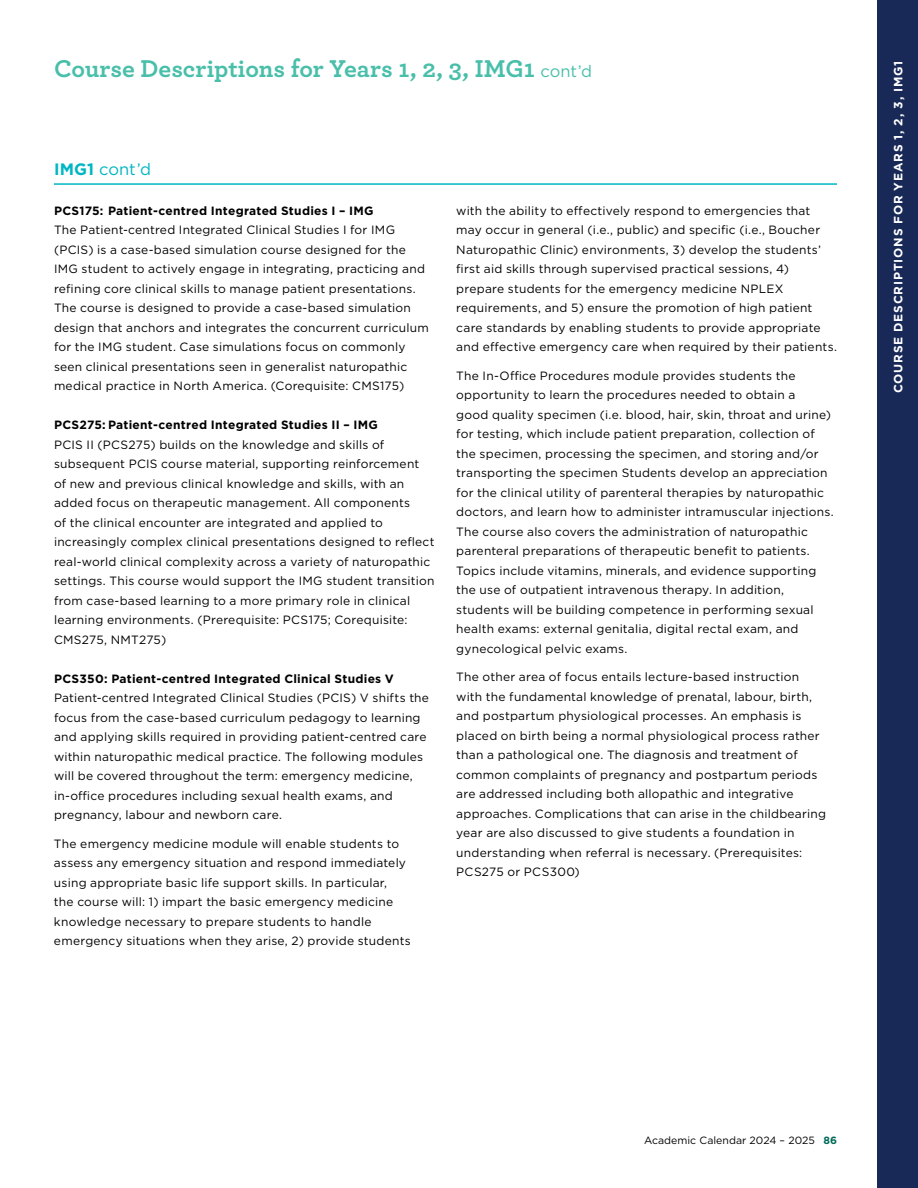
<style>
.page{position:relative;width:918px;height:1188px;background:#fff}
.page>*{position:absolute;margin:0;border:0;box-sizing:border-box;transform-origin:0 0}
.t1{font:700 25.5px "Archer";letter-spacing:-.005em;color:#49bfaa}
.t2{font:16.5px "Gotham";color:#00b6c2}
.t3{font:12px/19.5px "Gotham";letter-spacing:.02em;color:#000}
.t4{font:700 12px "Gotham";letter-spacing:.02em;color:#000}
.t5{font:700 12px "Gotham";letter-spacing:.075em;color:#fff}
.t6{font:10.5px "Gotham";letter-spacing:.005em;color:#000}
.s1{font-family:"Gotham";font-weight:400;font-size:16.5px}
.s2{font-weight:700}
.s3{font-weight:700;color:#006b59}
</style>
<div class="page">
<div style="left:878px;top:0;width:40px;height:1188px;background:#182957"></div>
<hr style="left:54px;top:183px;width:783px;height:2px;background:#00b6c2">
<h1 class="t1" style="left:54px;top:48px;width:540px">Course Descriptions for Years 1, 2, 3, IMG1 <span class="s1">cont’d</span></h1>
<h2 class="t2" style="left:54px;top:159px;width:98px"><span class="s2">IMG1</span> cont’d</h2>
<p class="t4" style="left:54px;top:202px;width:321px">PCS175: Patient-centred Integrated Studies I – IMG</p>
<p class="t3" style="left:54px;top:220px;width:376px">The Patient-centred Integrated Clinical Studies I for IMG (PCIS) is a case-based simulation course designed for the IMG student to actively engage in integrating, practicing and refining core clinical skills to manage patient presentations.<br>The course is designed to provide a case-based simulation design that anchors and integrates the concurrent curriculum for the IMG student. Case simulations focus on commonly seen clinical presentations seen in generalist naturopathic medical practice in North America. (Corequisite: CMS175)</p>
<p class="t4" style="left:54px;top:417px;width:325px">PCS275: Patient-centred Integrated Studies II – IMG</p>
<p class="t3" style="left:54px;top:434px;width:382px">PCIS II (PCS275) builds on the knowledge and skills of subsequent PCIS course material, supporting reinforcement<br>of new and previous clinical knowledge and skills, with an added focus on therapeutic management. All components<br>of the clinical encounter are integrated and applied to increasingly complex clinical presentations designed to reflect real-world clinical complexity across a variety of naturopathic settings. This course would support the IMG student transition from case-based learning to a more primary role in clinical learning environments. (Prerequisite: PCS175; Corequisite:<br>CMS275, NMT275)</p>
<p class="t4" style="left:54px;top:670px;width:341px">PCS350: Patient-centred Integrated Clinical Studies V</p>
<p class="t3" style="left:54px;top:688px;width:377px">Patient-centred Integrated Clinical Studies (PCIS) V shifts the focus from the case-based curriculum pedagogy to learning and applying skills required in providing patient-centred care within naturopathic medical practice. The following modules will be covered throughout the term: emergency medicine, in-office procedures including sexual health exams, and pregnancy, labour and newborn care.</p>
<p class="t3" style="left:54px;top:833px;width:358px">The emergency medicine module will enable students to assess any emergency situation and respond immediately using appropriate basic life support skills. In particular,<br>the course will: 1) impart the basic emergency medicine knowledge necessary to prepare students to handle emergency situations when they arise, 2) provide students</p>
<p class="t3" style="left:456px;top:200px;width:380px">with the ability to effectively respond to emergencies that may occur in general (i.e., public) and specific (i.e., Boucher Naturopathic Clinic) environments, 3) develop the students’ first aid skills through supervised practical sessions, 4) prepare students for the emergency medicine NPLEX requirements, and 5) ensure the promotion of high patient care standards by enabling students to provide appropriate and effective emergency care when required by their patients.</p>
<p class="t3" style="left:456px;top:365px;width:377px">The In-Office Procedures module provides students the opportunity to learn the procedures needed to obtain a<br>good quality specimen (i.e. blood, hair, skin, throat and urine) for testing, which include patient preparation, collection of the specimen, processing the specimen, and storing and/or transporting the specimen Students develop an appreciation for the clinical utility of parenteral therapies by naturopathic doctors, and learn how to administer intramuscular injections.<br>The course also covers the administration of naturopathic parenteral preparations of therapeutic benefit to patients.<br>Topics include vitamins, minerals, and evidence supporting the use of outpatient intravenous therapy. In addition, students will be building competence in performing sexual health exams: external genitalia, digital rectal exam, and gynecological pelvic exams.</p>
<p class="t3" style="left:456px;top:667px;width:371px">The other area of focus entails lecture-based instruction with the fundamental knowledge of prenatal, labour, birth, and postpartum physiological processes. An emphasis is placed on birth being a normal physiological process rather than a pathological one. The diagnosis and treatment of common complaints of pregnancy and postpartum periods are addressed including both allopathic and integrative approaches. Complications that can arise in the childbearing year are also discussed to give students a foundation in understanding when referral is necessary. (Prerequisites:<br>PCS275 or PCS300)</p>
<p class="t5" style="left:890px;top:393px;width:334px;rotate:-90deg">COURSE DESCRIPTIONS FOR YEARS 1, 2, 3, IMG1</p>
<p class="t6" style="left:644px;top:1134px;width:194px">Academic Calendar 2024 – 2025 <span class="s3">86</span></p>
</div>
